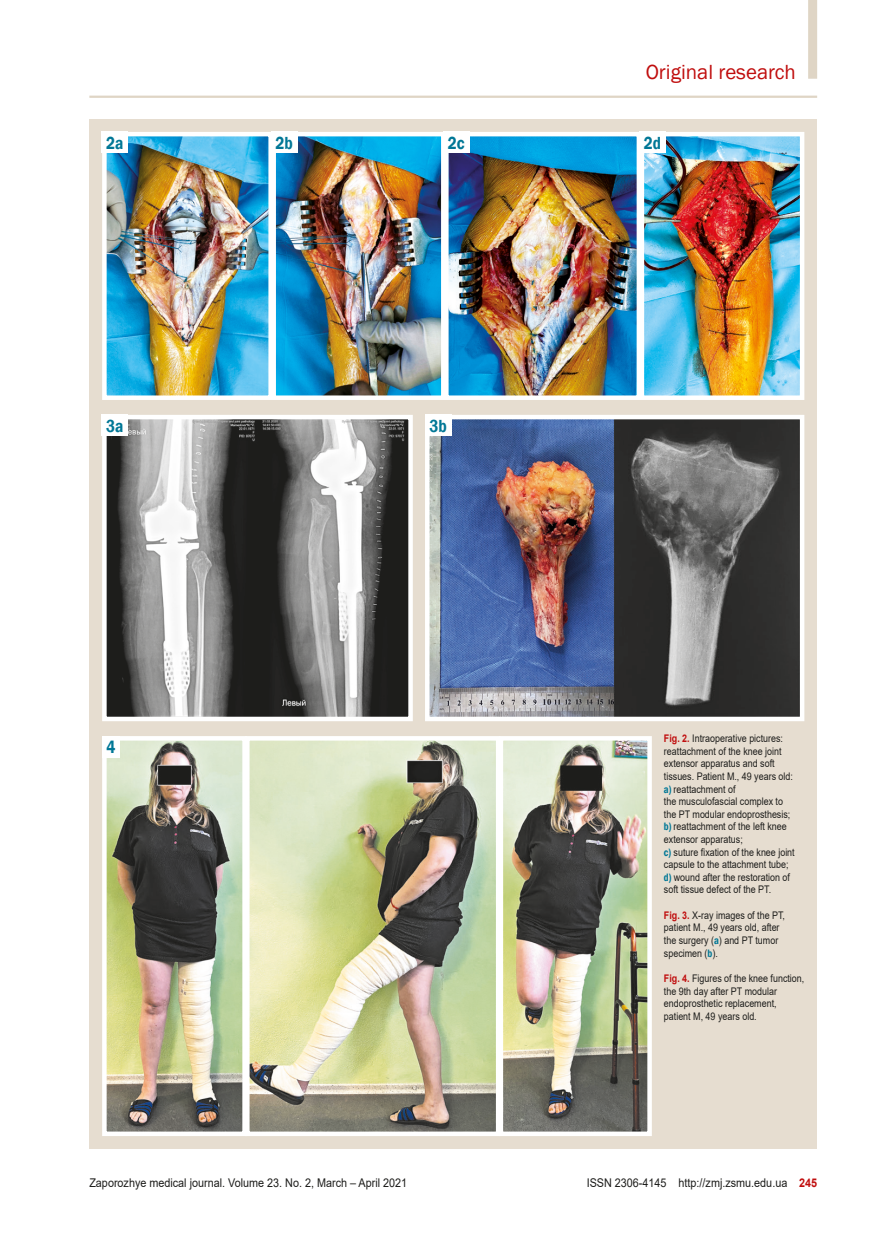
<style>
.page{position:relative;width:881px;height:1234px;background:#fff}
.page>*{position:absolute;margin:0;border:0;box-sizing:border-box;transform-origin:0 0}
.t1{font:21px "Franklin Gothic";color:#c00e0e}
.резюме_назв{font:600 18px "Franklin Gothic";color:#007796;scale:.85 1}
.t2{font:12px "Arial";color:#1d1d1b;scale:.9 1}
.примечание{font:10.5px/12.6px "Arial";color:#1d1d1b;scale:.85 1}
.s1{font-weight:700;color:#c00e0e}
.s2{font-family:"Franklin Gothic";font-weight:600;font-size:10.95px;color:#007796}
</style>
<div class="page">
<hr style="left:89px;top:96px;width:727px;height:2px;background:#dfd5c5">
<div style="left:89px;top:119px;width:727px;height:1029px;background:#e6ddd0"></div>
<img style="left:101px;top:131px;width:168px;height:269px">
<img style="left:269px;top:131px;width:172px;height:269px">
<img style="left:441px;top:131px;width:196px;height:269px">
<img style="left:637px;top:131px;width:168px;height:269px">
<svg style="left:101px;top:414px;width:312px;height:307px;background:#80807f"></svg>
<img style="left:425px;top:414px;width:380px;height:307px">
<img style="left:102px;top:736px;width:141px;height:400px">
<img style="left:243px;top:736px;width:253px;height:400px">
<img style="left:496px;top:736px;width:156px;height:400px">
<div style="left:102px;top:132px;width:26px;height:21px;background:#fff"></div>
<div style="left:102px;top:415px;width:26px;height:21px;background:#fff"></div>
<div style="left:102px;top:736px;width:18px;height:21px;background:#fff"></div>
<div style="left:271px;top:132px;width:26px;height:21px;background:#fff"></div>
<div style="left:425px;top:415px;width:26px;height:21px;background:#fff"></div>
<div style="left:443px;top:132px;width:26px;height:21px;background:#fff"></div>
<div style="left:639px;top:132px;width:26px;height:21px;background:#fff"></div>
<div style="left:807px;top:0;width:9px;height:79px;background:#dfd5c5"></div>
<p class="резюме_назв" style="left:106px;top:132px;width:22px">2a</p>
<p class="резюме_назв" style="left:106px;top:414px;width:22px">3a</p>
<p class="резюме_назв" style="left:106px;top:735px;width:12px">4</p>
<p class="резюме_назв" style="left:275px;top:132px;width:22px">2b</p>
<h1 class="t1" style="left:645px;top:59px;width:152px">Original research</h1>
<p class="резюме_назв" style="left:447px;top:132px;width:21px">2c</p>
<p class="резюме_назв" style="left:643px;top:132px;width:22px">2d</p>
<p class="резюме_назв" style="left:429px;top:414px;width:22px">3b</p>
<p class="примечание" style="left:663px;top:731px;width:155px"><span class="s1">Fig. 2.</span> Intraoperative pictures: reattachment of the knee joint extensor apparatus and soft tissues. Patient M., 49 years old: <span class="s2">a)</span> reattachment of<br>the musculofascial complex to the PT modular endoprosthesis; <span class="s2">b)</span> reattachment of the left knee extensor apparatus;<br><span class="s2">c)</span> suture fixation of the knee joint capsule to the attachment tube; <span class="s2">d)</span> wound after the restoration of soft tissue defect of the PT.</p>
<p class="примечание" style="left:663px;top:908px;width:144px"><span class="s1">Fig. 3.</span> X-ray images of the PT, patient M., 49 years old, after the surgery (<span class="s2">a</span>) and PT tumor specimen (<span class="s2">b</span>).</p>
<p class="примечание" style="left:663px;top:971px;width:167px"><span class="s1">Fig. 4.</span> Figures of the knee function, the 9th day after PT modular endoprosthetic replacement, patient M, 49 years old.</p>
<p class="t2" style="left:89px;top:1174px;width:354px">Zaporozhye medical journal. Volume 23. No. 2, March – April 2021</p>
<p class="t2" style="left:586px;top:1174px;width:257px">ISSN 2306-4145 http://zmj.zsmu.edu.ua <span class="s1">245</span></p>
</div>
